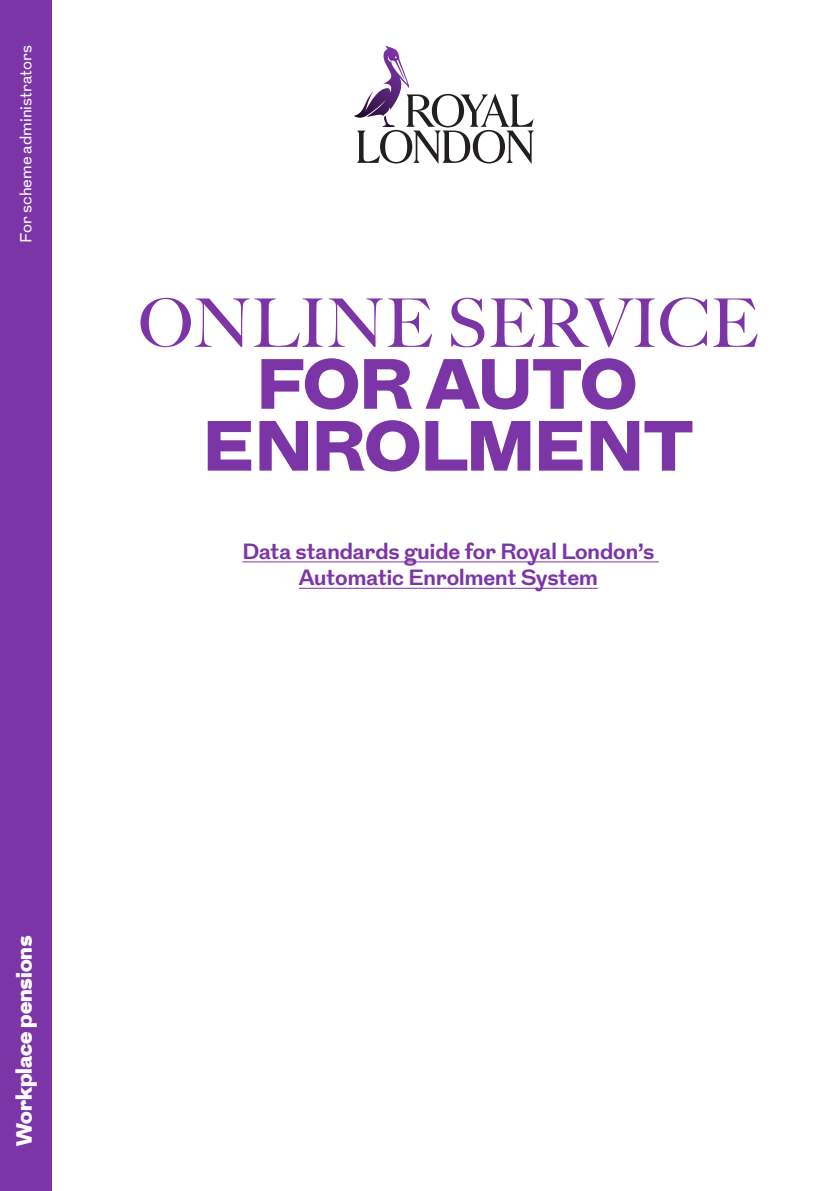
<style>
.page{position:relative;width:840px;height:1191px;background:#fff}
.page>*{position:absolute;margin:0;border:0;box-sizing:border-box;transform-origin:0 0}
.t1{font:900 70.8px/61.8px "Grot";color:#7c35a6;text-align:center}
.t2{font:500 67.2px "Big Caslon";color:#7c35a6}
.sub_2{font:700 22px/26.4px "Grot";color:#7c35a6;text-align:center}
.t3{font:900 22px "Grot";color:#fff}
.t4{font:16px "Grot";color:#fff}
</style>
<div class="page">
<div style="left:0;top:0;width:51px;height:1191px;background:#7c35a6"></div>
<svg style="left:354px;top:45px;width:180px;height:119px"></svg>
<hr style="left:242px;top:561px;width:416px;height:1px;background:#7c35a6">
<hr style="left:299px;top:588px;width:298px;height:1px;background:#7c35a6">
<p class="t4" style="left:15px;top:243px;width:199px;rotate:-90deg">For scheme administrators</p>
<p class="t2" style="left:138px;top:284px;width:620px">ONLINE SERVICE</p>
<p class="t1" style="left:203px;top:357px;width:491px">FOR AUTO<br>ENROLMENT</p>
<p class="sub_2" style="left:242px;top:539px;width:413px">Data standards guide for Royal London’s<br>Automatic Enrolment System</p>
<p class="t3" style="left:8px;top:1145px;width:212px;rotate:-90deg">Workplace pensions</p>
</div>
